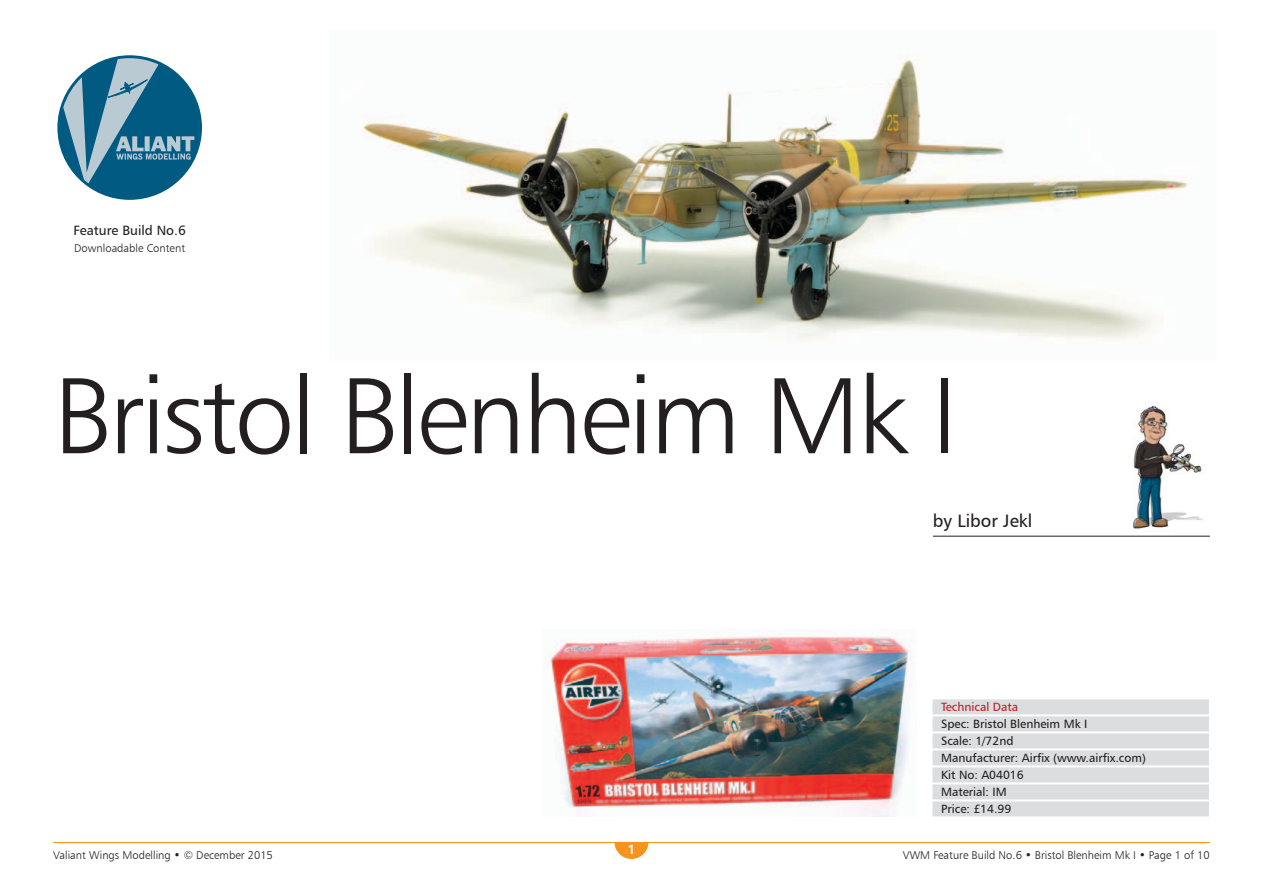
<style>
.page{position:relative;width:1263px;height:893px;background:#fff}
.page>*{position:absolute;margin:0;border:0;box-sizing:border-box;transform-origin:0 0}
.t1{font:108px "Humanist 777 BT Light B";letter-spacing:-.03em;color:#231f20}
.t2{font:18px "Humanist 777 BT Roman B";color:#231f20}
.t3{font:13.5px "Humanist 777 BT Roman B";color:#231f20}
.t4{font:13.5px "Humanist 777 BT Bold B";color:#fff}
.t5{font:12px/17px "Humanist 777 BT Roman B";color:#231f20}
.t6{font:12px "Humanist 777 BT Roman B";color:#b72026}
.t7{font:11.25px "Humanist 777 BT Light B";color:#231f20}
</style>
<div class="page">
<img style="left:363px;top:54px;width:825px;height:286px">
<img style="left:1133px;top:405px;width:70px;height:128px">
<svg style="left:614px;top:843px;width:34px;height:16px"></svg>
<img style="left:550px;top:636px;width:359px;height:180px">
<hr style="left:53px;top:842px;width:1157px;height:1px;background:#f7941d">
<div style="left:932px;top:699px;width:277px;height:15px;background:#dcddde"></div>
<div style="left:932px;top:716px;width:277px;height:15px;background:#dcddde"></div>
<div style="left:932px;top:733px;width:277px;height:15px;background:#dcddde"></div>
<div style="left:932px;top:750px;width:277px;height:15px;background:#dcddde"></div>
<div style="left:932px;top:767px;width:277px;height:15px;background:#dcddde"></div>
<div style="left:932px;top:784px;width:277px;height:15px;background:#dcddde"></div>
<div style="left:932px;top:801px;width:277px;height:15px;background:#dcddde"></div>
<svg style="left:57px;top:55px;width:145px;height:145px"></svg>
<hr style="left:933px;top:536px;width:277px;height:1px;background:#231f20">
<p class="t3" style="left:74px;top:222px;width:114px">Feature Build No.6</p>
<p class="t7" style="left:74px;top:241px;width:112px">Downloadable Content</p>
<h1 class="t1" style="left:53px;top:349px;width:907px">Bristol Blenheim Mk I</h1>
<h2 class="t2" style="left:933px;top:510px;width:101px">by Libor Jekl</h2>
<p class="t6" style="left:941px;top:699px;width:79px">Technical Data</p>
<p class="t5" style="left:941px;top:715px;width:206px">Spec: Bristol Blenheim Mk I<br>Scale: 1/72nd<br>Manufacturer: Airfix (www.airfix.com)<br>Kit No: A04016<br>Material: IM<br>Price: £14.99</p>
<p class="t4" style="left:627px;top:841px;width:10px">1</p>
<p class="t7" style="left:53px;top:848px;width:221px">Valiant Wings Modelling • © December 2015</p>
<p class="t7" style="left:903px;top:848px;width:308px">VWM Feature Build No.6 • Bristol Blenheim Mk I • Page 1 of 10</p>
</div>
